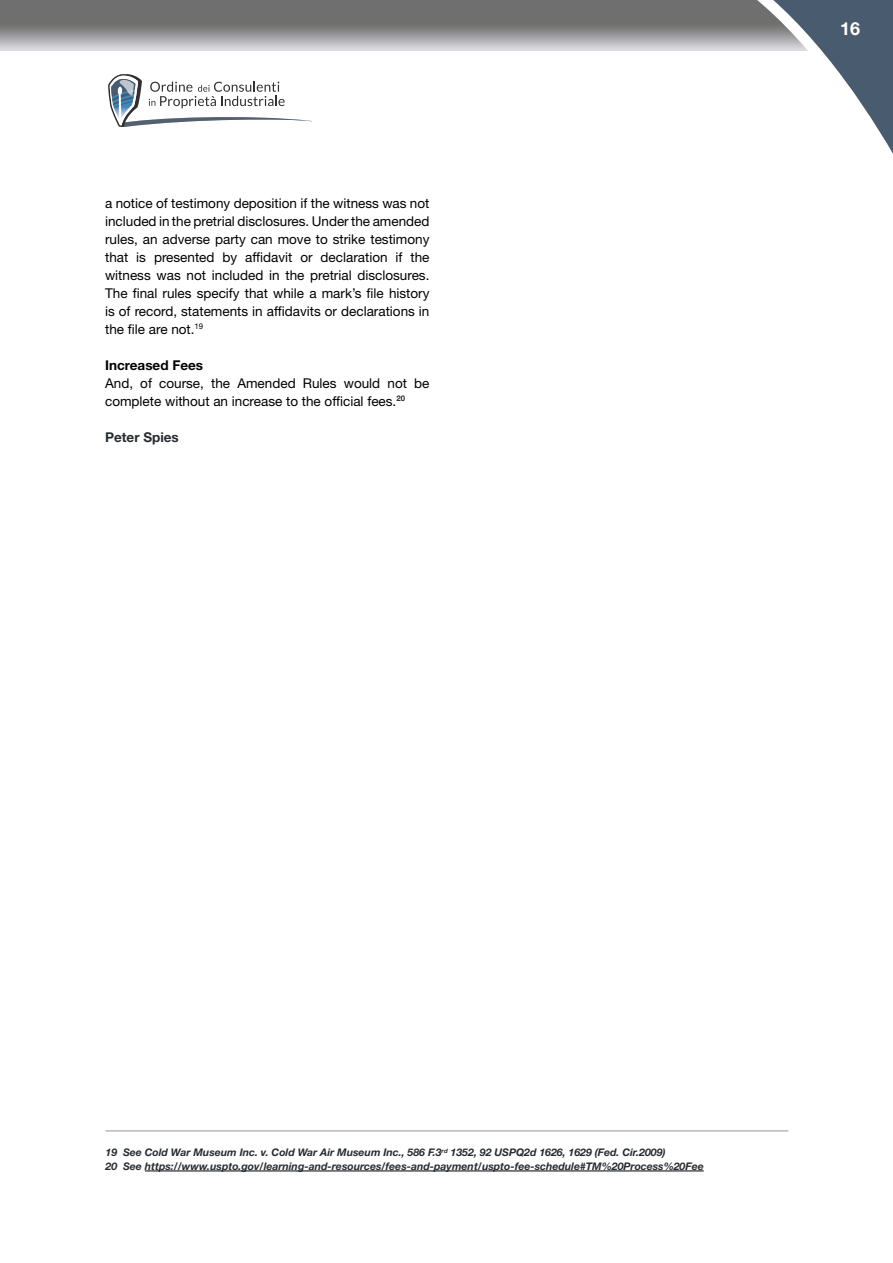
<style>
.page{position:relative;width:893px;height:1263px;background:#fff}
.page>*{position:absolute;margin:0;border:0;box-sizing:border-box;transform-origin:0 0}
.t1{font:700 18px "Helvetica Neue";color:#fff}
.t2{font:13.5px/18px "Helvetica Neue";color:#000;text-align:justify}
.t3{font:700 13.5px "Helvetica Neue";color:#000}
.t4{font:700 13.5px "Helvetica Neue";color:#262b30}
.t5{font:italic 700 10.5px/13.5px "Helvetica Neue";color:#262b30}
</style>
<div class="page">
<svg style="left:0;top:0;width:712px;height:51px;background:#8c8b8c"></svg>
<svg style="left:712px;top:0;width:181px;height:154px"></svg>
<svg style="left:108px;top:74px;width:204px;height:53px"></svg>
<hr style="left:145px;top:1171px;width:559px;height:1px;background:#000">
<hr style="left:106px;top:1130px;width:682px;height:1px;background:#b5bac2">
<p class="t2" style="left:105px;top:194px;width:326px">a notice of testimony deposition if the witness was not included in the pretrial disclosures. Under the amended rules, an adverse party can move to strike testimony that is presented by affidavit or declaration if the witness was not included in the pretrial disclosures.<br>The final rules specify that while a mark’s file history is of record, statements in affidavits or declarations in the file are not.<sup>19</sup></p>
<p class="t3" style="left:105px;top:356px;width:99px">Increased Fees</p>
<p class="t2" style="left:105px;top:374px;width:326px">And, of course, the Amended Rules would not be complete without an increase to the official fees.<sup>20</sup></p>
<p class="t4" style="left:105px;top:428px;width:75px">Peter Spies</p>
<h1 class="t1" style="left:840px;top:18px;width:22px">16</h1>
<p class="t5" style="left:106px;top:1146px;width:600px">19 See Cold War Museum Inc. v. Cold War Air Museum Inc., 586 F.3<sup>rd</sup> 1352, 92 USPQ2d 1626, 1629 (Fed. Cir.2009)<br>20 See https://www.uspto.gov/learning-and-resources/fees-and-payment/uspto-fee-schedule#TM%20Process%20Fee</p>
</div>
